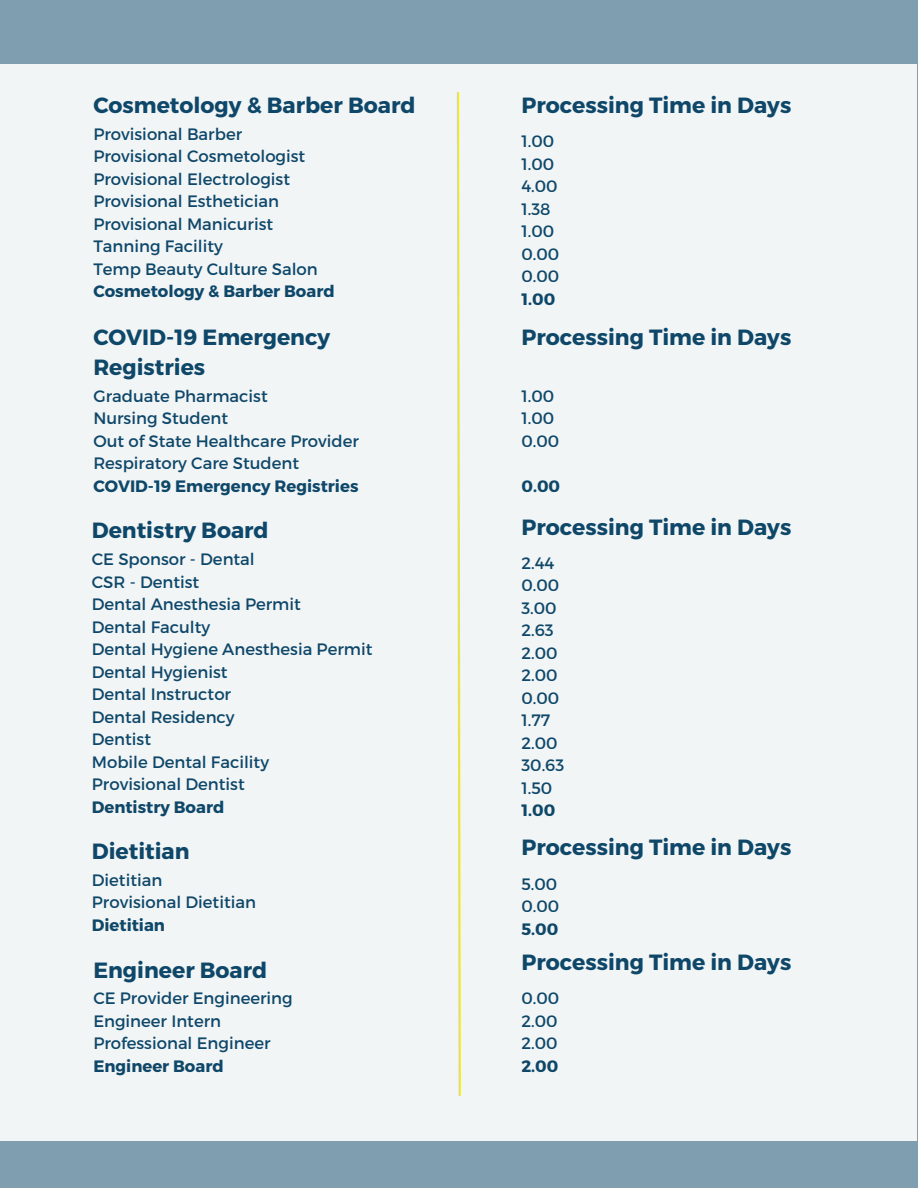
<style>
.page{position:relative;width:918px;height:1188px;background:#7f9eb0}
.page>*{position:absolute;margin:0;border:0;box-sizing:border-box;transform-origin:0 0}
.t1{font:700 22.05px/30.3px "Montserrat";color:#0f4769}
.t2{font:16.5px "Montserrat";color:#0f4769}
.t3{font:700 16.5px "Montserrat";color:#0f4769}
</style>
<div class="page">
<div style="left:0;top:64px;width:917px;height:1077px;background:#f1f5f6"></div>
<svg style="left:456px;top:92px;width:5px;height:1005px"></svg>
<h1 class="t1" style="left:93px;top:89px;width:324px">Cosmetology &amp; Barber Board</h1>
<p class="t2" style="left:93px;top:123px;width:150px">Provisional Barber</p>
<p class="t2" style="left:93px;top:146px;width:214px">Provisional Cosmetologist</p>
<p class="t2" style="left:93px;top:168px;width:198px">Provisional Electrologist</p>
<p class="t2" style="left:93px;top:191px;width:187px">Provisional Esthetician</p>
<p class="t2" style="left:93px;top:213px;width:181px">Provisional Manicurist</p>
<p class="t2" style="left:93px;top:236px;width:131px">Tanning Facility</p>
<p class="t2" style="left:93px;top:258px;width:226px">Temp Beauty Culture Salon</p>
<p class="t3" style="left:93px;top:281px;width:243px">Cosmetology &amp; Barber Board</p>
<p class="t1" style="left:93px;top:321px;width:238px">COVID-19 Emergency<br>Registries</p>
<p class="t2" style="left:93px;top:385px;width:176px">Graduate Pharmacist</p>
<p class="t2" style="left:93px;top:408px;width:136px">Nursing Student</p>
<p class="t2" style="left:93px;top:430px;width:267px">Out of State Healthcare Provider</p>
<p class="t2" style="left:93px;top:453px;width:207px">Respiratory Care Student</p>
<p class="t3" style="left:93px;top:475px;width:267px">COVID-19 Emergency Registries</p>
<p class="t1" style="left:92px;top:514px;width:178px">Dentistry Board</p>
<p class="t2" style="left:92px;top:548px;width:165px">CE Sponsor - Dental</p>
<p class="t2" style="left:92px;top:571px;width:109px">CSR - Dentist</p>
<p class="t2" style="left:92px;top:593px;width:211px">Dental Anesthesia Permit</p>
<h1 class="t2" style="left:92px;top:616px;width:120px">Dental Faculty</h1>
<p class="t2" style="left:92px;top:638px;width:282px">Dental Hygiene Anesthesia Permit</p>
<p class="t2" style="left:92px;top:661px;width:137px">Dental Hygienist</p>
<h2 class="t2" style="left:92px;top:683px;width:141px">Dental Instructor</h2>
<p class="t2" style="left:92px;top:706px;width:144px">Dental Residency</p>
<h1 class="t2" style="left:92px;top:728px;width:61px">Dentist</h1>
<p class="t2" style="left:92px;top:751px;width:179px">Mobile Dental Facility</p>
<p class="t2" style="left:92px;top:773px;width:154px">Provisional Dentist</p>
<p class="t3" style="left:92px;top:796px;width:134px">Dentistry Board</p>
<p class="t1" style="left:92px;top:835px;width:99px">Dietitian</p>
<p class="t2" style="left:92px;top:869px;width:72px">Dietitian</p>
<p class="t2" style="left:92px;top:892px;width:166px">Provisional Dietitian</p>
<p class="t3" style="left:92px;top:914px;width:75px">Dietitian</p>
<p class="t1" style="left:93px;top:954px;width:175px">Engineer Board</p>
<h1 class="t2" style="left:93px;top:988px;width:201px">CE Provider Engineering</h1>
<p class="t2" style="left:93px;top:1010px;width:129px">Engineer Intern</p>
<p class="t2" style="left:93px;top:1033px;width:179px">Professional Engineer</p>
<p class="t3" style="left:93px;top:1055px;width:132px">Engineer Board</p>
<h1 class="t1" style="left:521px;top:89px;width:271px">Processing Time in Days</h1>
<p class="t2" style="left:521px;top:131px;width:34px">1.00</p>
<p class="t2" style="left:521px;top:153px;width:34px">1.00</p>
<p class="t2" style="left:521px;top:176px;width:38px">4.00</p>
<p class="t2" style="left:521px;top:198px;width:31px">1.38</p>
<p class="t2" style="left:521px;top:221px;width:34px">1.00</p>
<h1 class="t2" style="left:521px;top:243px;width:39px">0.00</h1>
<p class="t2" style="left:521px;top:266px;width:39px">0.00</p>
<p class="t3" style="left:521px;top:288px;width:35px">1.00</p>
<p class="t1" style="left:521px;top:321px;width:271px">Processing Time in Days</p>
<p class="t2" style="left:521px;top:385px;width:34px">1.00</p>
<p class="t2" style="left:521px;top:408px;width:34px">1.00</p>
<p class="t2" style="left:521px;top:430px;width:39px">0.00</p>
<h1 class="t3" style="left:521px;top:475px;width:40px">0.00</h1>
<p class="t1" style="left:521px;top:510px;width:271px">Processing Time in Days</p>
<p class="t2" style="left:521px;top:552px;width:35px">2.44</p>
<p class="t2" style="left:521px;top:575px;width:39px">0.00</p>
<h1 class="t2" style="left:521px;top:597px;width:37px">3.00</h1>
<p class="t2" style="left:521px;top:620px;width:34px">2.63</p>
<p class="t2" style="left:521px;top:642px;width:38px">2.00</p>
<p class="t2" style="left:521px;top:665px;width:38px">2.00</p>
<p class="t2" style="left:521px;top:687px;width:39px">0.00</p>
<h1 class="t2" style="left:521px;top:710px;width:30px">1.77</h1>
<p class="t2" style="left:521px;top:732px;width:38px">2.00</p>
<p class="t2" style="left:521px;top:755px;width:44px">30.63</p>
<p class="t2" style="left:521px;top:777px;width:32px">1.50</p>
<p class="t3" style="left:521px;top:800px;width:35px">1.00</p>
<p class="t1" style="left:521px;top:831px;width:271px">Processing Time in Days</p>
<p class="t2" style="left:521px;top:873px;width:37px">5.00</p>
<p class="t2" style="left:521px;top:896px;width:39px">0.00</p>
<p class="t3" style="left:521px;top:918px;width:39px">5.00</p>
<h1 class="t1" style="left:521px;top:946px;width:271px">Processing Time in Days</h1>
<p class="t2" style="left:521px;top:988px;width:39px">0.00</p>
<p class="t2" style="left:521px;top:1010px;width:38px">2.00</p>
<p class="t2" style="left:521px;top:1033px;width:38px">2.00</p>
<p class="t3" style="left:521px;top:1055px;width:39px">2.00</p>
</div>
